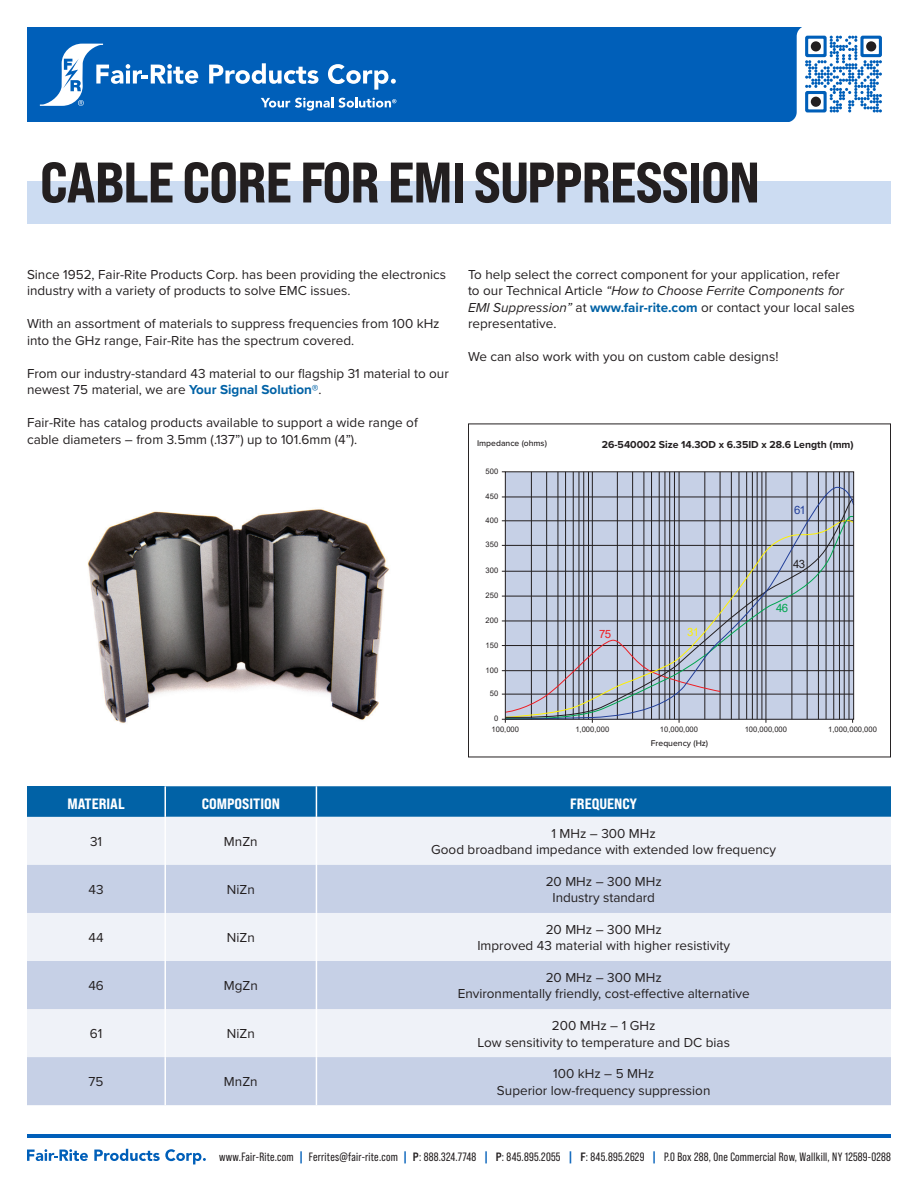
<style>
.page{position:relative;width:918px;height:1188px;background:#fff}
.page>*{position:absolute;margin:0;border:0;box-sizing:border-box;transform-origin:0 0}
.t1{font:57px "Bebas Neue Pro Exp Eb";letter-spacing:-.02em;color:#231f20}
.t2{font:15px "Bebas Neue Pro Exp Eb";color:#fff}
.t3{font:13.5px/16.5px "Proxima Nova";color:#231f20}
.t4{font:12.15px "Bebas Neue Pro";letter-spacing:.02em;color:#231f20}
.t5{font:11.4px "Arial";color:#223f99}
.t6{font:11.4px "Arial";color:#231f20}
.t7{font:11.4px "Arial";color:#00a54f}
.t8{font:11.4px "Arial";color:#ee1d23}
.t9{font:11.4px "Arial";color:#fff101}
.t10{font:700 10.5px "Proxima Nova";color:#231f20}
.t11{font:500 8.55px "Proxima Nova";color:#231f20}
.t12{font:7.65px/11.1px "Arial";color:#231f20}
.s1{font-weight:700;color:#0162a6}
.s2{font-style:italic}
.s3{font-family:"Bebas Neue Pro Exp Eb";color:#005fb9}
.s4{font-family:"Bebas Neue Pro Exp Bd"}
</style>
<div class="page">
<hr style="left:27px;top:1134px;width:864px;height:3px;background:#005fb9">
<svg style="left:27px;top:1149px;width:61px;height:12px"></svg>
<svg style="left:94px;top:1149px;width:112px;height:15px"></svg>
<div style="left:27px;top:27px;width:817px;height:94px;background:#005fb9"></div>
<svg style="left:40px;top:44px;width:158px;height:62px"></svg>
<svg style="left:209px;top:63px;width:110px;height:21px"></svg>
<svg style="left:328px;top:64px;width:68px;height:26px"></svg>
<svg style="left:261px;top:97px;width:135px;height:14px"></svg>
<svg style="left:786px;top:27px;width:96px;height:95px"></svg>
<div style="left:27px;top:181px;width:864px;height:43px;background:#ccdcf2"></div>
<img style="left:87px;top:509px;width:302px;height:214px">
<div style="left:27px;top:786px;width:138px;height:31px;background:#0162a6"></div>
<div style="left:166px;top:786px;width:725px;height:31px;background:#0162a6"></div>
<div style="left:27px;top:817px;width:864px;height:48px;background:#eff2f8"></div>
<svg style="left:27px;top:865px;width:864px;height:240px;fill:#c6d0e6"></svg>
<hr style="left:164px;top:786px;width:2px;height:31px;background:#fff">
<hr style="left:316px;top:786px;width:1px;height:31px;background:#fff">
<hr style="left:164px;top:817px;width:2px;height:48px;background:#fff">
<hr style="left:316px;top:817px;width:1px;height:48px;background:#fff">
<hr style="left:164px;top:865px;width:2px;height:48px;background:#fff">
<hr style="left:316px;top:865px;width:1px;height:48px;background:#fff">
<hr style="left:164px;top:913px;width:2px;height:48px;background:#fff">
<hr style="left:316px;top:913px;width:1px;height:48px;background:#fff">
<hr style="left:164px;top:961px;width:2px;height:48px;background:#fff">
<hr style="left:316px;top:961px;width:1px;height:48px;background:#fff">
<hr style="left:164px;top:1009px;width:2px;height:48px;background:#fff">
<hr style="left:316px;top:1009px;width:1px;height:48px;background:#fff">
<hr style="left:164px;top:1057px;width:2px;height:48px;background:#fff">
<hr style="left:316px;top:1057px;width:1px;height:48px;background:#fff">
<div style="left:505px;top:472px;width:349px;height:247px;background:#c6d0e6"></div>
<hr style="left:592px;top:472px;width:1px;height:251px;background:#231f20">
<hr style="left:531px;top:472px;width:1px;height:247px;background:#231f20">
<hr style="left:546px;top:472px;width:1px;height:247px;background:#231f20">
<hr style="left:557px;top:472px;width:1px;height:247px;background:#231f20">
<hr style="left:565px;top:472px;width:1px;height:247px;background:#231f20">
<hr style="left:573px;top:472px;width:1px;height:247px;background:#231f20">
<hr style="left:578px;top:472px;width:1px;height:247px;background:#231f20">
<hr style="left:583px;top:472px;width:1px;height:247px;background:#231f20">
<hr style="left:588px;top:472px;width:1px;height:247px;background:#231f20">
<hr style="left:617px;top:472px;width:1px;height:247px;background:#231f20">
<hr style="left:632px;top:472px;width:1px;height:247px;background:#231f20">
<hr style="left:643px;top:472px;width:1px;height:247px;background:#231f20">
<hr style="left:651px;top:472px;width:1px;height:247px;background:#231f20">
<hr style="left:659px;top:472px;width:1px;height:247px;background:#231f20">
<hr style="left:664px;top:472px;width:1px;height:247px;background:#231f20">
<hr style="left:669px;top:472px;width:1px;height:247px;background:#231f20">
<hr style="left:674px;top:472px;width:1px;height:247px;background:#231f20">
<hr style="left:704px;top:472px;width:1px;height:247px;background:#231f20">
<hr style="left:720px;top:472px;width:1px;height:247px;background:#231f20">
<hr style="left:731px;top:472px;width:1px;height:247px;background:#231f20">
<hr style="left:739px;top:472px;width:1px;height:247px;background:#231f20">
<hr style="left:746px;top:472px;width:1px;height:247px;background:#231f20">
<hr style="left:752px;top:472px;width:1px;height:247px;background:#231f20">
<hr style="left:757px;top:472px;width:1px;height:247px;background:#231f20">
<hr style="left:761px;top:472px;width:1px;height:247px;background:#231f20">
<hr style="left:791px;top:472px;width:1px;height:247px;background:#231f20">
<hr style="left:807px;top:472px;width:1px;height:247px;background:#231f20">
<hr style="left:818px;top:472px;width:1px;height:247px;background:#231f20">
<hr style="left:826px;top:472px;width:1px;height:247px;background:#231f20">
<hr style="left:833px;top:472px;width:1px;height:247px;background:#231f20">
<hr style="left:839px;top:472px;width:1px;height:247px;background:#231f20">
<hr style="left:844px;top:472px;width:1px;height:247px;background:#231f20">
<hr style="left:849px;top:472px;width:1px;height:247px;background:#231f20">
<hr style="left:679px;top:472px;width:1px;height:251px;background:#231f20">
<hr style="left:765px;top:472px;width:1px;height:251px;background:#231f20">
<hr style="left:502px;top:496px;width:352px;height:1px;background:#231f20">
<hr style="left:502px;top:520px;width:352px;height:1px;background:#231f20">
<hr style="left:502px;top:545px;width:352px;height:1px;background:#231f20">
<hr style="left:502px;top:571px;width:352px;height:1px;background:#231f20">
<hr style="left:502px;top:596px;width:352px;height:1px;background:#231f20">
<hr style="left:502px;top:620px;width:352px;height:1px;background:#231f20">
<hr style="left:502px;top:645px;width:352px;height:1px;background:#231f20">
<hr style="left:502px;top:670px;width:352px;height:1px;background:#231f20">
<hr style="left:502px;top:694px;width:352px;height:1px;background:#231f20">
<div style="left:468px;top:423px;width:423px;height:334px;border:1px solid #231f20"></div>
<svg style="left:507px;top:486px;width:348px;height:234px"></svg>
<div style="left:505px;top:471px;width:349px;height:249px;border:1px solid #231f20"></div>
<p class="t1" style="left:40px;top:147px;width:722px">CABLE CORE FOR EMI SUPPRESSION</p>
<p class="t3" style="left:27px;top:265px;width:421px">Since 1952, Fair-Rite Products Corp. has been providing the electronics industry with a variety of products to solve EMC issues.</p>
<p class="t3" style="left:27px;top:315px;width:414px">With an assortment of materials to suppress frequencies from 100 kHz into the GHz range, Fair-Rite has the spectrum covered.</p>
<p class="t3" style="left:27px;top:364px;width:423px">From our industry-standard 43 material to our flagship 31 material to our newest 75 material, we are <span class="s1">Your Signal Solution®</span>.</p>
<p class="t3" style="left:27px;top:414px;width:392px">Fair-Rite has catalog products available to support a wide range of cable diameters – from 3.5mm (.137”) up to 101.6mm (4”).</p>
<p class="t3" style="left:468px;top:265px;width:388px">To help select the correct component for your application, refer to our Technical Article <span class="s2">“How to Choose Ferrite Components for EMI Suppression”</span> at <span class="s1">www.fair-rite.com</span> or contact your local sales representative.</p>
<p class="t3" style="left:468px;top:348px;width:312px">We can also work with you on custom cable designs!</p>
<p class="t11" style="left:477px;top:437px;width:71px">Impedance (ohms)</p>
<p class="t10" style="left:602px;top:436px;width:253px">26-540002 Size 14.3OD x 6.35ID x 28.6 Length (mm)</p>
<p class="t12" style="left:486px;top:466px;width:14px">500</p>
<p class="t12" style="left:486px;top:491px;width:14px">450</p>
<p class="t12" style="left:486px;top:515px;width:14px">400</p>
<p class="t12" style="left:486px;top:539px;width:14px">350</p>
<p class="t12" style="left:486px;top:565px;width:14px">300</p>
<p class="t12" style="left:486px;top:590px;width:14px">250</p>
<p class="t12" style="left:486px;top:615px;width:14px">200</p>
<p class="t12" style="left:486px;top:639px;width:14px">150</p>
<p class="t12" style="left:486px;top:664px;width:14px">100</p>
<p class="t12" style="left:490px;top:688px;width:10px">50</p>
<p class="t12" style="left:492px;top:713px;width:29px;text-indent:3px">0<br>100,000</p>
<p class="t12" style="left:575px;top:724px;width:35px">1,000,000</p>
<p class="t12" style="left:660px;top:724px;width:40px">10,000,000</p>
<p class="t8" style="left:599px;top:627px;width:13px">75</p>
<p class="t9" style="left:687px;top:624px;width:13px">31</p>
<p class="t11" style="left:651px;top:736px;width:59px">Frequency (Hz)</p>
<p class="t5" style="left:794px;top:502px;width:13px">61</p>
<p class="t6" style="left:793px;top:557px;width:13px">43</p>
<p class="t7" style="left:776px;top:600px;width:14px">46</p>
<p class="t12" style="left:745px;top:724px;width:44px">100,000,000</p>
<p class="t12" style="left:828px;top:724px;width:50px">1,000,000,000</p>
<p class="t2" style="left:67px;top:794px;width:59px">MATERIAL</p>
<p class="t2" style="left:202px;top:794px;width:80px">COMPOSITION</p>
<p class="t2" style="left:570px;top:794px;width:68px">FREQUENCY</p>
<p class="t3" style="left:90px;top:833px;width:14px">31</p>
<p class="t3" style="left:224px;top:833px;width:35px">MnZn</p>
<p class="t3" style="left:552px;top:825px;width:106px">1 MHz – 300 MHz</p>
<p class="t3" style="left:431px;top:841px;width:346px">Good broadband impedance with extended low frequency</p>
<p class="t3" style="left:89px;top:881px;width:17px">43</p>
<p class="t3" style="left:227px;top:881px;width:29px">NiZn</p>
<p class="t3" style="left:89px;top:929px;width:17px">44</p>
<p class="t3" style="left:227px;top:929px;width:29px">NiZn</p>
<p class="t3" style="left:88px;top:977px;width:17px">46</p>
<p class="t3" style="left:224px;top:977px;width:36px">MgZn</p>
<p class="t3" style="left:90px;top:1025px;width:14px">61</p>
<p class="t3" style="left:227px;top:1025px;width:29px">NiZn</p>
<p class="t3" style="left:89px;top:1073px;width:16px">75</p>
<p class="t3" style="left:224px;top:1073px;width:35px">MnZn</p>
<p class="t3" style="left:546px;top:873px;width:117px">20 MHz – 300 MHz</p>
<p class="t3" style="left:552px;top:889px;width:104px">Industry standard</p>
<p class="t3" style="left:546px;top:921px;width:117px">20 MHz – 300 MHz</p>
<p class="t3" style="left:477px;top:937px;width:254px">Improved 43 material with higher resistivity</p>
<p class="t3" style="left:546px;top:969px;width:117px">20 MHz – 300 MHz</p>
<p class="t3" style="left:458px;top:985px;width:294px">Environmentally friendly, cost-effective alternative</p>
<p class="t3" style="left:552px;top:1017px;width:105px">200 MHz – 1 GHz</p>
<p class="t3" style="left:477px;top:1033px;width:254px">Low sensitivity to temperature and DC bias</p>
<p class="t3" style="left:553px;top:1065px;width:102px">100 kHz – 5 MHz</p>
<p class="t3" style="left:497px;top:1081px;width:215px">Superior low-frequency suppression</p>
<p class="t4" style="left:219px;top:1150px;width:673px">www.Fair-Rite.com <span class="s3">|</span> Ferrites@fair-rite.com <span class="s3">|</span> <span class="s4">P</span>: 888.324.7748 <span class="s3">|</span> <span class="s4">P</span>: 845.895.2055 <span class="s3">|</span> <span class="s4">F</span>: 845.895.2629 <span class="s3">|</span> P.O Box 288, One Commercial Row, Wallkill, NY 12589-0288</p>
</div>
